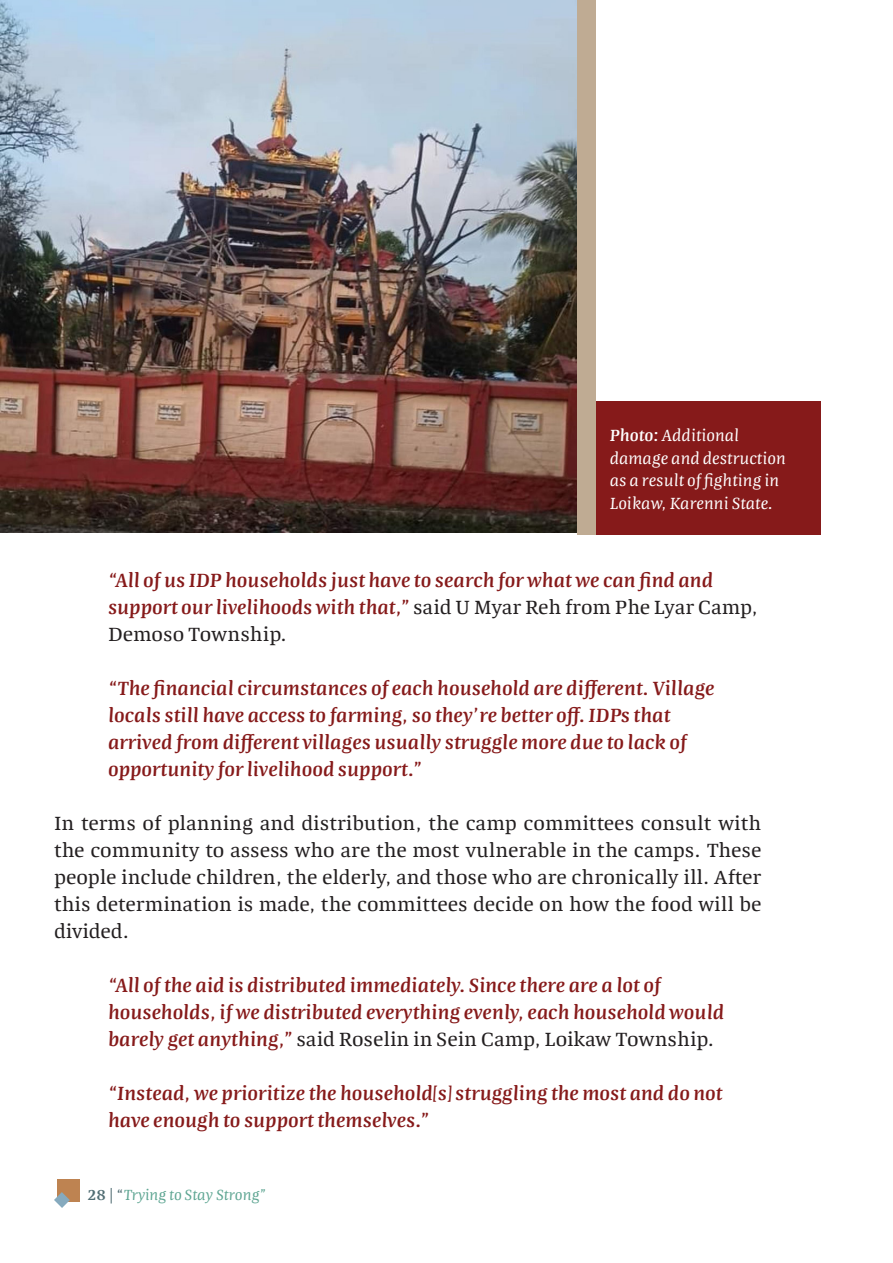
<style>
.page{position:relative;width:893px;height:1263px;background:#fff}
.page>*{position:absolute;margin:0;border:0;box-sizing:border-box;transform-origin:0 0}
.t1{font:italic 600 19.5px/27px "Quador";color:#861a1a}
.t2{font:19.5px/27px "Quador";color:#231f20;text-align:justify}
.t3{font:italic 16.5px/22.5px "Quador";color:#fff}
.t4{font:italic 15px "Quador";color:#5fa693}
.s1{font-weight:600}
.s2{font-weight:400;font-style:normal;color:#231f20}
.s3{font-weight:600;font-style:normal;color:#516d73}
.s4{font-style:normal;color:#516d73}
</style>
<div class="page">
<div style="left:57px;top:1179px;width:23px;height:23px;background:#be8351"></div>
<svg style="left:54px;top:1192px;width:16px;height:16px"></svg>
<img style="left:0;top:0;width:578px;height:533px">
<div style="left:584px;top:402px;width:237px;height:133px;background:#861a1a"></div>
<div style="left:578px;top:0;width:18px;height:535px;background:#bfab93"></div>
<p class="t3" style="left:610px;top:423px;width:178px"><span class="s1">Photo:</span> Additional damage and destruction as a result of fighting in<br>Loikaw, Karenni State.</p>
<p class="t1" style="left:108px;top:566px;width:651px">“All of us IDP households just have to search for what we can find and support our livelihoods with that,” <span class="s2">said U Myar Reh from Phe Lyar Camp,<br>Demoso Township.</span></p>
<p class="t1" style="left:108px;top:674px;width:608px">“The financial circumstances of each household are different. Village locals still have access to farming, so they’re better off. IDPs that arrived from different villages usually struggle more due to lack of opportunity for livelihood support.”</p>
<p class="t2" style="left:54px;top:809px;width:709px">In terms of planning and distribution, the camp committees consult with the community to assess who are the most vulnerable in the camps. These people include children, the elderly, and those who are chronically ill. After this determination is made, the committees decide on how the food will be divided.</p>
<p class="t1" style="left:108px;top:971px;width:618px">“All of the aid is distributed immediately. Since there are a lot of households, if we distributed everything evenly, each household would barely get anything,” <span class="s2">said Roselin in Sein Camp, Loikaw Township.</span></p>
<p class="t1" style="left:108px;top:1079px;width:616px">“Instead, we prioritize the household[s] struggling the most and do not have enough to support themselves.”</p>
<p class="t4" style="left:87px;top:1184px;width:181px"><span class="s3">28 |</span> <span class="s4">“</span>Trying to Stay Strong”</p>
</div>
